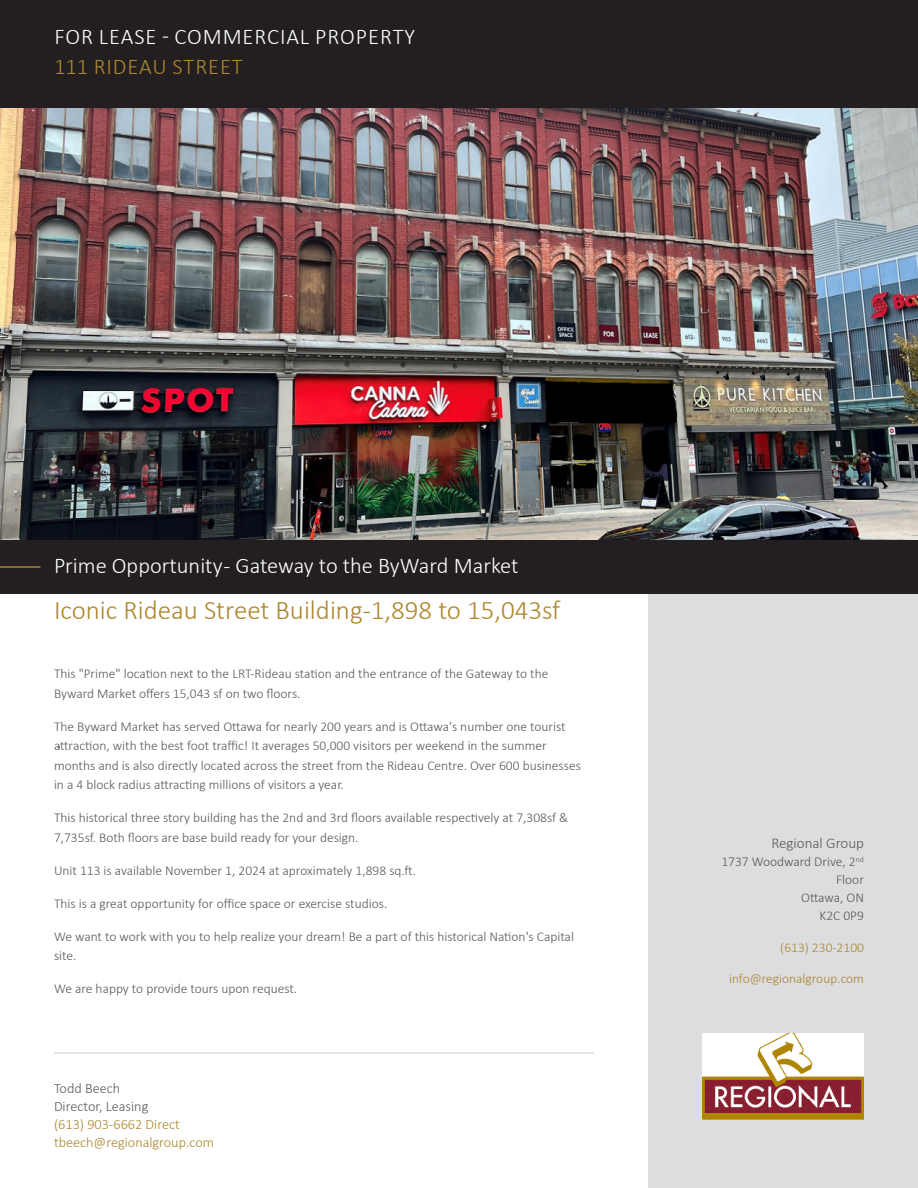
<style>
.page{position:relative;width:918px;height:1188px;background:#fff}
.page>*{position:absolute;margin:0;border:0;box-sizing:border-box;transform-origin:0 0}
.HEADER_1{font:300 27px "Calibri";color:#ad862d}
.TAGLINE{font:300 22.5px/30px "Calibri";letter-spacing:.04em;color:#fff}
.TAGLINE-2{font:300 22.5px "Calibri";color:#fff}
.BODY_TEXT{font:16.5px "Myriad Pro";color:#57585a}
.ADDRESS__SIDE-BAR{font:300 15px "Calibri";color:#57585a}
.CONTACT_FOOTER__FRONT_PAGE{font:300 14.25px/18px "Calibri";color:#ad862d}
.BODY_TEXT-2{font:300 13.5px/19.5px "Calibri";color:#57585a}
.ADDRESS__SIDE-BAR-2{font:300 13.5px/18px "Calibri";color:#57585a;text-align:right}
.ADDRESS__SIDE-BAR-3{font:300 13.5px "Calibri";color:#ad862d}
.s1{color:#ad862d}
.s2{color:#57585a}
</style>
<div class="page">
<img style="left:0;top:108px;width:918px;height:432px">
<div style="left:648px;top:594px;width:270px;height:594px;background:#dcdddf"></div>
<img style="left:702px;top:1033px;width:162px;height:86px">
<div style="left:0;top:0;width:918px;height:108px;background:#231f20"></div>
<div style="left:0;top:540px;width:918px;height:54px;background:#231f20"></div>
<hr style="left:54px;top:1052px;width:540px;height:2px;background:#dcdddf">
<hr style="left:0;top:566px;width:40px;height:2px;background:#ad862d">
<p class="TAGLINE" style="left:54px;top:21px;width:362px">FOR LEASE - COMMERCIAL PROPERTY<br><span class="s1">111 RIDEAU STREET</span></p>
<p class="TAGLINE-2" style="left:54px;top:552px;width:466px">Prime Opportunity - Gateway to the ByWard Market</p>
<p class="HEADER_1" style="left:54px;top:593px;width:508px">Iconic Rideau Street Building-1,898 to 15,043sf</p>
<p class="BODY_TEXT-2" style="left:54px;top:664px;width:496px">This "Prime" location next to the LRT-Rideau station and the entrance of the Gateway to the<br>Byward Market offers 15,043 sf on two floors.</p>
<p class="BODY_TEXT-2" style="left:54px;top:717px;width:528px">The Byward Market has served Ottawa for nearly 200 years and is Ottawa's number one tourist attraction, with the best foot traffic! It averages 50,000 visitors per weekend in the summer months and is also directly located across the street from the Rideau Centre. Over 600 businesses in a 4 block radius attracting millions of visitors a year.</p>
<p class="BODY_TEXT-2" style="left:54px;top:808px;width:516px">This historical three story building has the 2nd and 3rd floors available respectively at 7,308sf &amp;<br>7,735sf. Both floors are base build ready for your design.</p>
<p class="BODY_TEXT-2" style="left:54px;top:861px;width:364px">Unit 113 is available November 1, 2024 at aproximately 1,898 sq.ft.</p>
<p class="BODY_TEXT-2" style="left:54px;top:894px;width:335px">This is a great opportunity for office space or exercise studios.</p>
<p class="BODY_TEXT-2" style="left:54px;top:927px;width:521px">We want to work with you to help realize your dream! Be a part of this historical Nation's Capital site.</p>
<p class="BODY_TEXT-2" style="left:54px;top:979px;width:245px">We are happy to provide tours upon request.</p>
<p class="BODY_TEXT" style="left:57px;top:732px;width:5px">.</p>
<p class="CONTACT_FOOTER__FRONT_PAGE" style="left:54px;top:1080px;width:162px"><span class="s2">Todd Beech<br>Director, Leasing<br></span>(613) 903-6662 Direct tbeech@regionalgroup.com</p>
<p class="ADDRESS__SIDE-BAR" style="left:771px;top:834px;width:94px">Regional Group</p>
<p class="ADDRESS__SIDE-BAR-2" style="left:721px;top:853px;width:144px">1737 Woodward Drive, 2<sup>nd<br></sup>Floor<br>Ottawa, ON<br>K2C 0P9</p>
<p class="ADDRESS__SIDE-BAR-3" style="left:780px;top:939px;width:85px">(613) 230-2100</p>
<p class="ADDRESS__SIDE-BAR-3" style="left:729px;top:970px;width:136px">info@regionalgroup.com</p>
</div>
